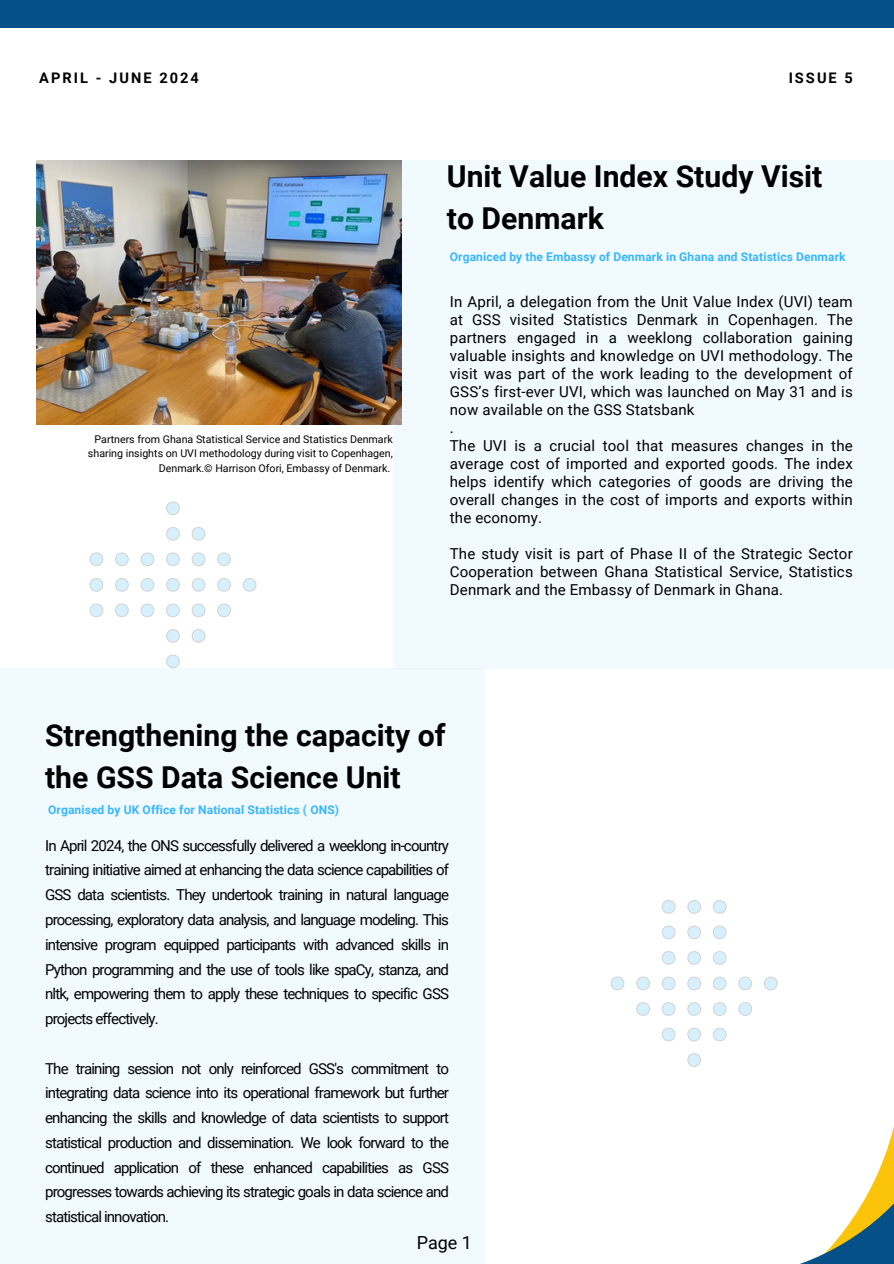
<style>
.page{position:relative;width:894px;height:1264px;background:#fff}
.page>*{position:absolute;margin:0;border:0;box-sizing:border-box;transform-origin:0 0}
.t1{font:700 30.15px/41.7px "Roboto";color:#000}
.t2{font:18px "Roboto";color:#000}
.t3{font:15px/18px "Roboto";letter-spacing:.01em;color:#000;text-align:justify}
.t4{font:700 14.55px "Roboto";letter-spacing:.14em;color:#000001}
.t5{font:700 12px "Roboto";letter-spacing:.01em;color:#38b6ff}
.t6{font:10.65px/14.2px "Roboto";color:#000;text-align:right}
</style>
<div class="page">
<div style="left:0;top:668px;width:484px;height:595px;background:#f1faff"></div>
<div style="left:393px;top:160px;width:500px;height:508px;background:#f1faff"></div>
<svg style="left:166px;top:501px;width:14px;height:14px"></svg>
<svg style="left:166px;top:527px;width:14px;height:14px"></svg>
<svg style="left:191px;top:527px;width:14px;height:14px"></svg>
<svg style="left:90px;top:552px;width:13px;height:14px"></svg>
<svg style="left:115px;top:552px;width:14px;height:14px"></svg>
<svg style="left:140px;top:552px;width:14px;height:14px"></svg>
<svg style="left:166px;top:552px;width:14px;height:14px"></svg>
<svg style="left:191px;top:552px;width:14px;height:14px"></svg>
<svg style="left:217px;top:552px;width:14px;height:14px"></svg>
<svg style="left:90px;top:578px;width:13px;height:14px"></svg>
<svg style="left:115px;top:578px;width:14px;height:14px"></svg>
<svg style="left:140px;top:578px;width:14px;height:14px"></svg>
<svg style="left:166px;top:578px;width:14px;height:14px"></svg>
<svg style="left:191px;top:578px;width:14px;height:14px"></svg>
<svg style="left:217px;top:578px;width:14px;height:14px"></svg>
<svg style="left:243px;top:578px;width:13px;height:14px"></svg>
<svg style="left:90px;top:603px;width:13px;height:14px"></svg>
<svg style="left:115px;top:603px;width:14px;height:14px"></svg>
<svg style="left:140px;top:603px;width:14px;height:14px"></svg>
<svg style="left:166px;top:603px;width:14px;height:14px"></svg>
<svg style="left:191px;top:603px;width:14px;height:14px"></svg>
<svg style="left:217px;top:603px;width:14px;height:14px"></svg>
<svg style="left:166px;top:629px;width:14px;height:14px"></svg>
<svg style="left:191px;top:629px;width:14px;height:14px"></svg>
<svg style="left:166px;top:654px;width:14px;height:14px"></svg>
<img style="left:37px;top:160px;width:364px;height:264px">
<div style="left:0;top:0;width:893px;height:28px;background:#055087"></div>
<svg style="left:764px;top:976px;width:13px;height:14px"></svg>
<svg style="left:738px;top:976px;width:14px;height:14px"></svg>
<svg style="left:738px;top:1002px;width:14px;height:14px"></svg>
<svg style="left:713px;top:900px;width:13px;height:13px"></svg>
<svg style="left:713px;top:925px;width:13px;height:14px"></svg>
<svg style="left:713px;top:951px;width:13px;height:13px"></svg>
<svg style="left:713px;top:976px;width:13px;height:14px"></svg>
<svg style="left:713px;top:1002px;width:13px;height:14px"></svg>
<svg style="left:713px;top:1027px;width:180px;height:236px"></svg>
<svg style="left:687px;top:900px;width:14px;height:13px"></svg>
<svg style="left:687px;top:925px;width:14px;height:14px"></svg>
<svg style="left:687px;top:951px;width:14px;height:13px"></svg>
<svg style="left:687px;top:976px;width:14px;height:14px"></svg>
<svg style="left:687px;top:1002px;width:14px;height:14px"></svg>
<svg style="left:687px;top:1027px;width:14px;height:14px"></svg>
<svg style="left:687px;top:1053px;width:14px;height:13px"></svg>
<svg style="left:662px;top:900px;width:13px;height:13px"></svg>
<svg style="left:662px;top:925px;width:13px;height:14px"></svg>
<svg style="left:662px;top:951px;width:13px;height:13px"></svg>
<svg style="left:662px;top:976px;width:13px;height:14px"></svg>
<svg style="left:662px;top:1002px;width:13px;height:14px"></svg>
<svg style="left:662px;top:1027px;width:13px;height:14px"></svg>
<svg style="left:636px;top:976px;width:14px;height:14px"></svg>
<svg style="left:636px;top:1002px;width:14px;height:14px"></svg>
<svg style="left:610px;top:976px;width:14px;height:14px"></svg>
<p class="t4" style="left:39px;top:70px;width:161px">APRIL - JUNE 2024</p>
<p class="t4" style="left:788px;top:70px;width:66px">ISSUE 5</p>
<h3 class="t1" style="left:446px;top:156px;width:377px">Unit Value Index Study Visit to Denmark</h3>
<h4 class="t6" style="left:88px;top:432px;width:306px">Partners from Ghana Statistical Service and Statistics Denmark sharing insights on UVI methodology during visit to Copenhagen,<br>Denmark.© Harrison Ofori, Embassy of Denmark.</h4>
<h5 class="t5" style="left:449px;top:250px;width:397px">Organiced by the Embassy of Denmark in Ghana and Statistics Denmark</h5>
<h3 class="t3" style="left:449px;top:293px;width:404px;text-align:left">In April, a delegation from the Unit Value Index (UVI) team at GSS visited Statistics Denmark in Copenhagen. The partners engaged in a weeklong collaboration gaining valuable insights and knowledge on UVI methodology. The visit was part of the work leading to the development of GSS’s first-ever UVI, which was launched on May 31 and is now available on the GSS Statsbank<br>.<br>The UVI is a crucial tool that measures changes in the average cost of imported and exported goods. The index helps identify which categories of goods are driving the overall changes in the cost of imports and exports within the economy.</h3>
<h1 class="t3" style="left:449px;top:545px;width:404px">The study visit is part of Phase II of the Strategic Sector Cooperation between Ghana Statistical Service, Statistics Denmark and the Embassy of Denmark in Ghana.</h1>
<h4 class="t1" style="left:45px;top:714px;width:402px">Strengthening the capacity of the GSS Data Science Unit</h4>
<h4 class="t5" style="left:48px;top:803px;width:292px">Organised by UK Office for National Statistics ( ONS)</h4>
<h1 class="t3" style="left:45px;top:833px;width:405px;line-height:24.8px">In April 2024, the ONS successfully delivered a weeklong in-country training initiative aimed at enhancing the data science capabilities of GSS data scientists. They undertook training in natural language processing, exploratory data analysis, and language modeling. This intensive program equipped participants with advanced skills in Python programming and the use of tools like spaCy, stanza, and nltk, empowering them to apply these techniques to specific GSS projects effectively.</h1>
<h5 class="t3" style="left:45px;top:1056px;width:405px;line-height:24.8px">The training session not only reinforced GSS's commitment to integrating data science into its operational framework but further enhancing the skills and knowledge of data scientists to support statistical production and dissemination. We look forward to the continued application of these enhanced capabilities as GSS progresses towards achieving its strategic goals in data science and statistical innovation.</h5>
<h4 class="t2" style="left:416px;top:1232px;width:57px">Page 1</h4>
</div>
